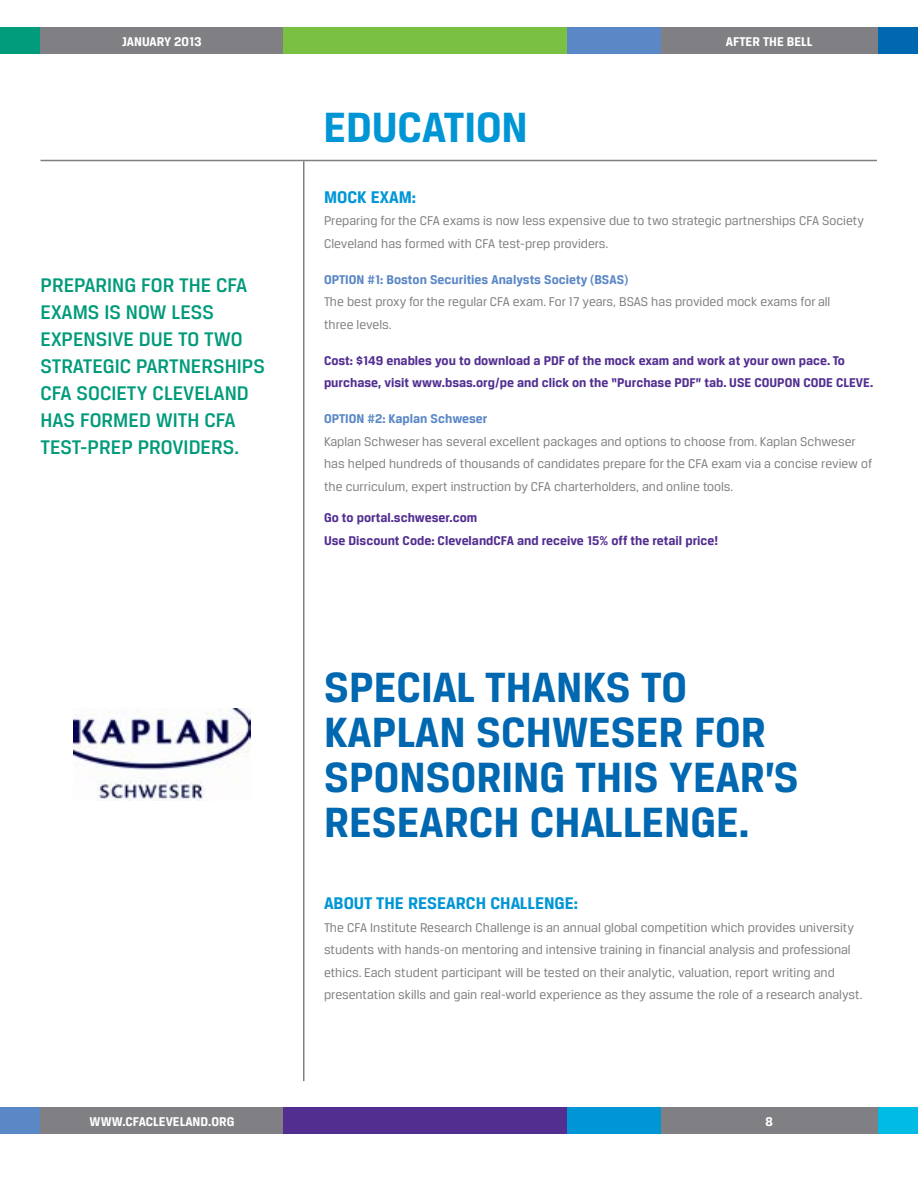
<style>
.page{position:relative;width:918px;height:1188px;background:#fff}
.page>*{position:absolute;margin:0;border:0;box-sizing:border-box;transform-origin:0 0}
.t1{font:700 45px/45px "CFA Breuer Text";color:#0067b1}
.t2{font:700 45px "CFA Breuer Text";color:#0096d6}
.t3{font:500 21px/27px "CFA Breuer Text";color:#009b7a}
.t4{font:700 18px "CFA Breuer Text";color:#0096d6}
.t5{font:13.5px/22.5px "CFA Breuer Text";color:#807f83}
.t6{font:700 13.5px/22.5px "CFA Breuer Text";color:#522e91}
.t7{font:700 13.5px "CFA Breuer Text";color:#5a87c6}
.t8{font:700 13.5px "CFA Breuer Text";color:#fff}
</style>
<div class="page">
<div style="left:0;top:27px;width:40px;height:27px;background:#009b7a"></div>
<div style="left:284px;top:27px;width:283px;height:27px;background:#7ac143"></div>
<div style="left:567px;top:27px;width:94px;height:27px;background:#5a87c6"></div>
<div style="left:877px;top:27px;width:41px;height:27px;background:#0067b1"></div>
<div style="left:661px;top:27px;width:217px;height:27px;background:#807f83"></div>
<div style="left:40px;top:27px;width:244px;height:27px;background:#807f83"></div>
<div style="left:0;top:1107px;width:40px;height:27px;background:#5a87c6"></div>
<div style="left:284px;top:1107px;width:283px;height:27px;background:#522e91"></div>
<div style="left:567px;top:1107px;width:94px;height:27px;background:#0096d6"></div>
<div style="left:878px;top:1107px;width:40px;height:27px;background:#00bce4"></div>
<div style="left:661px;top:1107px;width:217px;height:27px;background:#807f83"></div>
<div style="left:40px;top:1107px;width:244px;height:27px;background:#807f83"></div>
<hr style="left:303px;top:161px;width:1px;height:920px;background:#807f83">
<hr style="left:40px;top:160px;width:837px;height:1px;background:#807f83">
<img style="left:74px;top:708px;width:176px;height:92px">
<p class="t8" style="left:122px;top:34px;width:81px">january 2013</p>
<p class="t8" style="left:726px;top:34px;width:88px">After the Bell</p>
<h2 class="t3" style="left:40px;top:272px;width:113px">PREPARING FOR</h2>
<h2 class="t3" style="left:179px;top:272px;width:70px">THE CFA</h2>
<h2 class="t3" style="left:40px;top:299px;width:35px">EXAMS</h2>
<h2 class="t3" style="left:40px;top:299px;width:213px;text-indent:64px">IS NOW LESS<br>EXPENSIVE DUE TO TWO<br>STRATEGIC PARTNERSHIPS<br>CFA SOCIETY CLEVELAND<br>HAS</h2>
<h2 class="t3" style="left:40px;top:407px;width:200px;text-align:right">ED WITH CFA<br>TEST-PREP PROVIDERS.</h2>
<h2 class="t3" style="left:80px;top:407px;width:13px">FORM</h2>
<h1 class="t2" style="left:323px;top:102px;width:206px">education</h1>
<h3 class="t4" style="left:324px;top:186px;width:94px">MOCK EXAM:</h3>
<p class="t5" style="left:324px;top:209px;width:542px">Preparing for the CFA exams is now less expensive due to two strategic partnerships CFA Society<br>Cleveland has formed with CFA test-prep providers.</p>
<p class="t7" style="left:324px;top:271px;width:23px">OPTION</p>
<p class="t7" style="left:367px;top:271px;width:263px">#1: Boston Securities Analysts Society (BSAS)</p>
<p class="t5" style="left:324px;top:290px;width:508px">The best proxy for the regular CFA exam. For 17 years, BSAS has provided mock exams for all three levels.</p>
<p class="t6" style="left:324px;top:349px;width:523px">Cost: $149 enables you to download a PDF of the mock exam and work at your own pace. To purchase, visit www.bsas.org/pe and click on the “Purchase PDF” tab. USE</p>
<p class="t6" style="left:754px;top:371px;width:65px">COUPON CODE</p>
<p class="t6" style="left:836px;top:371px;width:15px">CLEVE.</p>
<p class="t7" style="left:324px;top:411px;width:23px">OPTION</p>
<p class="t7" style="left:367px;top:411px;width:121px">#2: Kaplan Schweser</p>
<p class="t5" style="left:324px;top:430px;width:550px">Kaplan Schweser has several excellent packages and options to choose from. Kaplan Schweser has helped hundreds of thousands of candidates prepare for the CFA exam via a concise review of the curriculum, expert instruction by CFA charterholders, and online tools.</p>
<p class="t6" style="left:324px;top:506px;width:396px">Go to portal.schweser.com<br>Use Discount Code: ClevelandCFA and receive 15% off the retail price!</p>
<h1 class="t1" style="left:324px;top:664px;width:476px">Special thanks to<br>Kaplan Schweser for sponsoring this year’s<br>Research Challenge.</h1>
<h3 class="t4" style="left:324px;top:893px;width:256px">About the Research Challenge:</h3>
<p class="t5" style="left:324px;top:916px;width:540px">The CFA Institute Research Challenge is an annual global competition which provides university students with hands-on mentoring and intensive training in financial analysis and professional ethics. Each student participant will be tested on their analytic, valuation, report writing and presentation skills and gain real-world experience as they assume the role of a research analyst.</p>
<p class="t8" style="left:90px;top:1114px;width:146px">www.cfacleveland.org</p>
<p class="t8" style="left:766px;top:1114px;width:9px">8</p>
</div>
